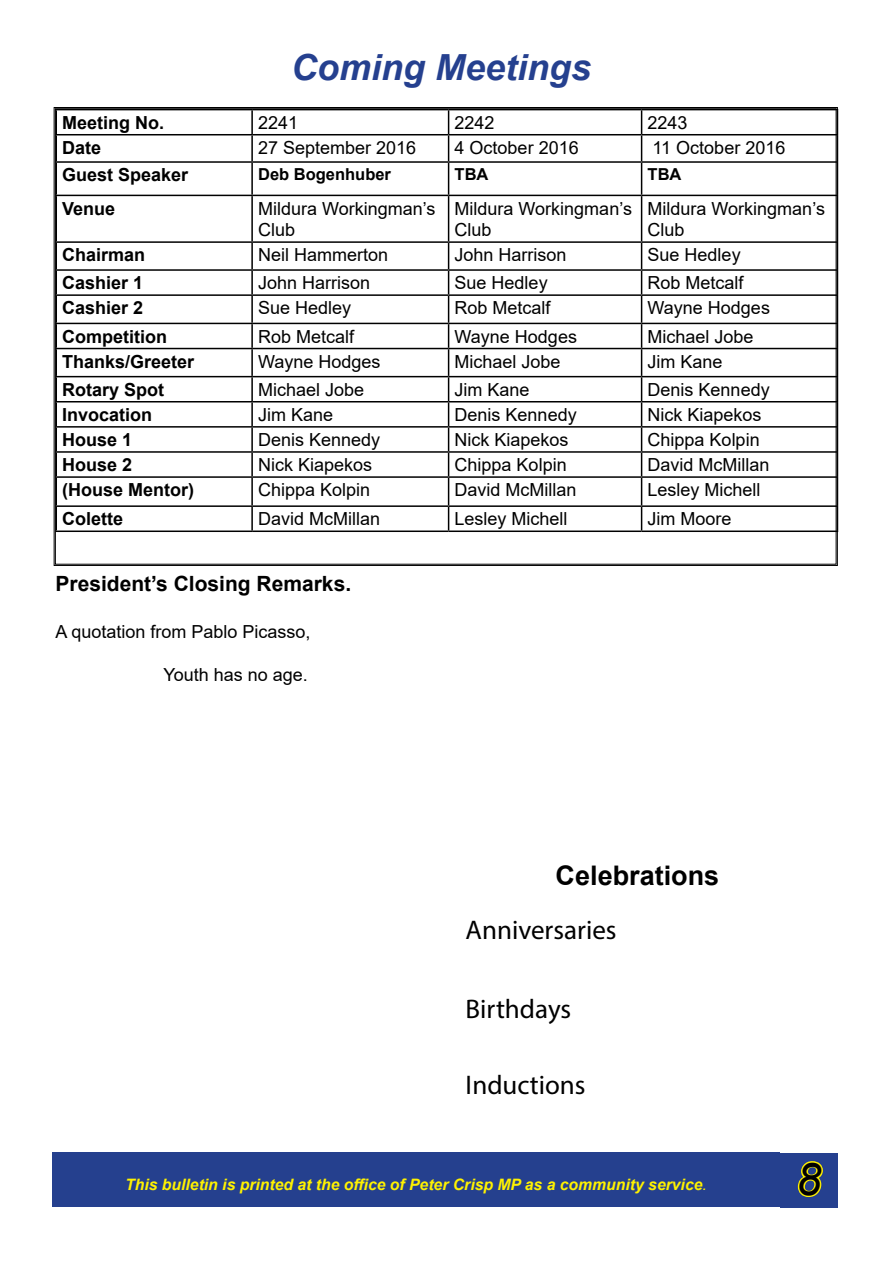
<style>
.page{position:relative;width:893px;height:1263px;background:#fff}
.page>*{position:absolute;margin:0;border:0;box-sizing:border-box;transform-origin:0 0}
.t1{font:italic 45px "Arial";color:#000}
.t2{font:italic 700 36px "Arial";color:#25408f}
.t3{font:27px "Myriad Pro";color:#000}
.t4{font:700 27px "Arial";color:#000}
.t5{font:700 21px "Arial";color:#000}
.t6{font:18px/21.6px "Arial";color:#000}
.t7{font:700 18px "Arial";color:#000}
.t8{font:700 16.5px "Arial";color:#000}
.t9{font:italic 700 15.75px "Arial";color:#fff200}
.s1{font-weight:400}
</style>
<div class="page">
<div style="left:52px;top:1152px;width:728px;height:54px;background:#25408e"></div>
<div style="left:780px;top:1153px;width:57px;height:54px;background:#25408f"></div>
<svg style="left:797px;top:1161px;width:26px;height:36px"></svg>
<svg style="left:54px;top:107px;width:784px;height:459px"></svg>
<h2 class="t2" style="left:291px;top:44px;width:302px">Coming Meetings</h2>
<p class="t7" style="left:62px;top:110px;width:104px">Meeting No.</p>
<p class="t6" style="left:258px;top:111px;width:42px">2241</p>
<p class="t6" style="left:455px;top:111px;width:42px">2242</p>
<p class="t6" style="left:648px;top:111px;width:42px">2243</p>
<p class="t7" style="left:62px;top:135px;width:41px">Date</p>
<p class="t6" style="left:258px;top:137px;width:160px">27 September 2016</p>
<p class="t6" style="left:455px;top:137px;width:126px">4 October 2016</p>
<p class="t6" style="left:653px;top:137px;width:134px">11 October 2016</p>
<p class="t7" style="left:62px;top:162px;width:128px">Guest Speaker</p>
<p class="t8" style="left:258px;top:163px;width:134px">Deb Bogenhuber</p>
<p class="t8" style="left:455px;top:163px;width:35px">TBA</p>
<p class="t8" style="left:648px;top:163px;width:35px">TBA</p>
<p class="t7" style="left:62px;top:195px;width:55px">Venue</p>
<p class="t6" style="left:258px;top:197px;width:179px">Mildura Workingman’s<br>Club</p>
<p class="t6" style="left:455px;top:197px;width:179px">Mildura Workingman’s<br>Club</p>
<p class="t6" style="left:648px;top:197px;width:179px">Mildura Workingman’s<br>Club</p>
<p class="t7" style="left:62px;top:242px;width:85px">Chairman</p>
<p class="t6" style="left:258px;top:244px;width:132px">Neil Hammerton</p>
<p class="t6" style="left:455px;top:244px;width:114px">John Harrison</p>
<p class="t6" style="left:648px;top:244px;width:95px">Sue Hedley</p>
<p class="t7" style="left:62px;top:270px;width:83px">Cashier 1</p>
<p class="t6" style="left:258px;top:272px;width:114px">John Harrison</p>
<p class="t6" style="left:455px;top:272px;width:95px">Sue Hedley</p>
<p class="t6" style="left:648px;top:272px;width:98px">Rob Metcalf</p>
<p class="t7" style="left:62px;top:295px;width:83px">Cashier 2</p>
<p class="t6" style="left:258px;top:297px;width:95px">Sue Hedley</p>
<p class="t6" style="left:455px;top:297px;width:98px">Rob Metcalf</p>
<p class="t6" style="left:648px;top:297px;width:124px">Wayne Hodges</p>
<p class="t7" style="left:62px;top:323px;width:106px">Competition</p>
<p class="t6" style="left:258px;top:325px;width:98px">Rob Metcalf</p>
<p class="t6" style="left:455px;top:325px;width:124px">Wayne Hodges</p>
<p class="t6" style="left:648px;top:325px;width:108px">Michael Jobe</p>
<p class="t7" style="left:62px;top:349px;width:134px">Thanks/Greeter</p>
<p class="t6" style="left:258px;top:350px;width:124px">Wayne Hodges</p>
<p class="t6" style="left:455px;top:350px;width:108px">Michael Jobe</p>
<p class="t6" style="left:648px;top:350px;width:77px">Jim Kane</p>
<p class="t7" style="left:62px;top:377px;width:104px">Rotary Spot</p>
<p class="t6" style="left:258px;top:378px;width:108px">Michael Jobe</p>
<p class="t6" style="left:455px;top:378px;width:77px">Jim Kane</p>
<p class="t6" style="left:648px;top:378px;width:124px">Denis Kennedy</p>
<p class="t7" style="left:62px;top:402px;width:92px">Invocation</p>
<p class="t6" style="left:258px;top:404px;width:77px">Jim Kane</p>
<p class="t6" style="left:455px;top:404px;width:124px">Denis Kennedy</p>
<p class="t6" style="left:648px;top:404px;width:116px">Nick Kiapekos</p>
<p class="t7" style="left:62px;top:427px;width:72px">House 1</p>
<p class="t6" style="left:258px;top:429px;width:124px">Denis Kennedy</p>
<p class="t6" style="left:455px;top:429px;width:116px">Nick Kiapekos</p>
<p class="t6" style="left:648px;top:429px;width:114px">Chippa Kolpin</p>
<p class="t7" style="left:62px;top:452px;width:72px">House 2</p>
<p class="t6" style="left:258px;top:454px;width:116px">Nick Kiapekos</p>
<p class="t6" style="left:455px;top:454px;width:114px">Chippa Kolpin</p>
<p class="t6" style="left:648px;top:454px;width:124px">David McMillan</p>
<p class="t7" style="left:62px;top:477px;width:133px">(House Mentor)</p>
<p class="t6" style="left:258px;top:479px;width:114px">Chippa Kolpin</p>
<p class="t6" style="left:455px;top:479px;width:124px">David McMillan</p>
<p class="t6" style="left:648px;top:479px;width:115px">Lesley Michell</p>
<p class="t7" style="left:62px;top:506px;width:63px">Colette</p>
<p class="t6" style="left:258px;top:508px;width:124px">David McMillan</p>
<p class="t6" style="left:455px;top:508px;width:115px">Lesley Michell</p>
<p class="t6" style="left:648px;top:508px;width:86px">Jim Moore</p>
<p class="t5" style="left:56px;top:569px;width:297px">President’s Closing Remarks.</p>
<p class="t6" style="left:56px;top:621px;width:257px">A quotation from Pablo Picasso,</p>
<p class="t6" style="left:164px;top:664px;width:146px">Youth has no age.</p>
<h3 class="t4" style="left:556px;top:856px;width:165px">Celebrations</h3>
<h3 class="t3" style="left:466px;top:913px;width:152px">Anniversaries</h3>
<h3 class="t3" style="left:466px;top:992px;width:107px">Birthdays</h3>
<h3 class="t3" style="left:466px;top:1068px;width:122px">Inductions</h3>
<p class="t9" style="left:125px;top:1174px;width:583px">This bulletin is printed at the office of Peter Crisp MP as a community service<span class="s1">.</span></p>
<h1 class="t1" style="left:796px;top:1150px;width:27px">8</h1>
</div>
